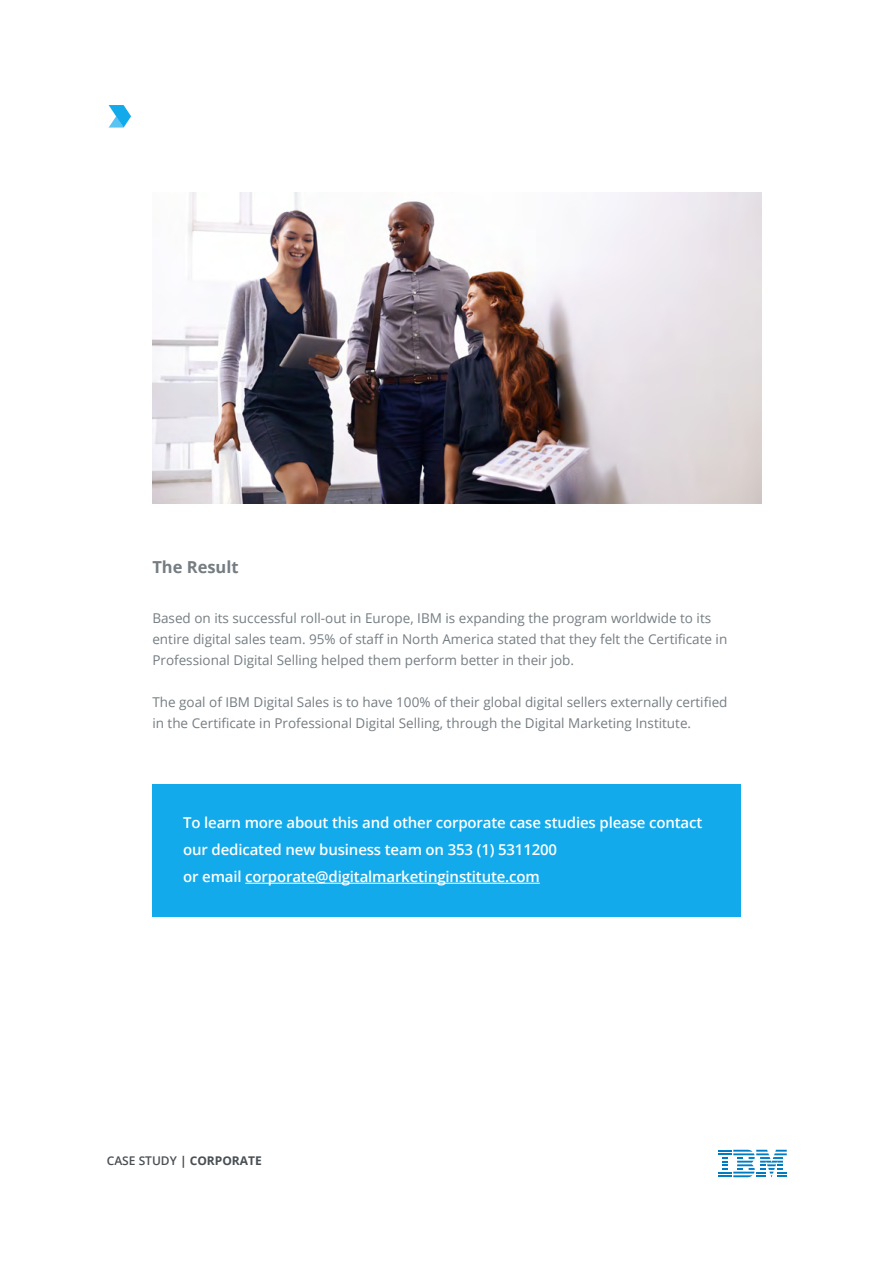
<style>
.page{position:relative;width:893px;height:1263px;background:#fff}
.page>*{position:absolute;margin:0;border:0;box-sizing:border-box;transform-origin:0 0}
.t1{font:700 16.5px "Open Sans";color:#757d82}
.t2{font:600 15px/27px "Open Sans";letter-spacing:-.01em;color:#fff}
.t3{font:13.5px/21px "Open Sans";color:#757d82}
.t4{font:700 12px "Open Sans";color:#484e52}
.s1{font-weight:600}
</style>
<div class="page">
<svg style="left:109px;top:105px;width:22px;height:23px"></svg>
<img style="left:152px;top:193px;width:610px;height:311px">
<svg style="left:718px;top:1150px;width:69px;height:27px"></svg>
<div style="left:152px;top:785px;width:589px;height:132px;background:#12aaeb"></div>
<hr style="left:245px;top:883px;width:295px;height:1px;background:#fff">
<p class="t1" style="left:152px;top:556px;width:88px">The Result</p>
<p class="t3" style="left:152px;top:607px;width:576px">Based on its successful roll-out in Europe, IBM is expanding the program worldwide to its entire digital sales team. 95% of staff in North America stated that they felt the Certificate in<br>Professional Digital Selling helped them perform better in their job.</p>
<p class="t3" style="left:152px;top:691px;width:577px">The goal of IBM Digital Sales is to have 100% of their global digital sellers externally certified in the Certificate in Professional Digital Selling, through the Digital Marketing Institute.</p>
<p class="t2" style="left:183px;top:809px;width:521px">To learn more about this and other corporate case studies please contact our dedicated new business team on 353 (1) 5311200<br>or email corporate@digitalmarketinginstitute.com</p>
<p class="t4" style="left:107px;top:1152px;width:157px"><span class="s1">CASE STUDY</span> | CORPORATE</p>
</div>
